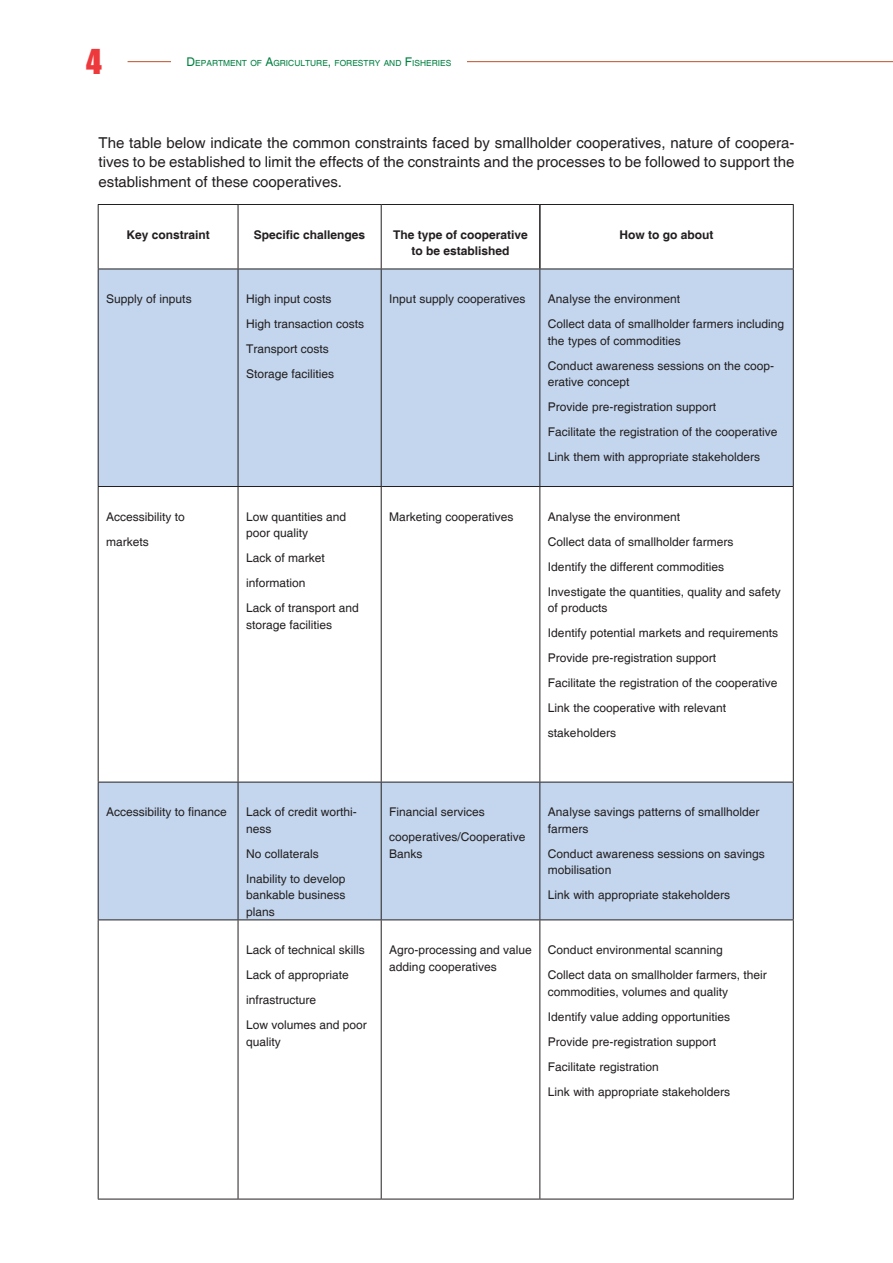
<style>
.page{position:relative;width:893px;height:1263px;background:#fff}
.page>*{position:absolute;margin:0;border:0;box-sizing:border-box;transform-origin:0 0}
.t1{font:31.5px "Impact";color:#ee393c}
.t2{font:15px/19.5px "Helvetica";color:#231f20;text-align:justify}
.body_row{font:12px/16.5px "Helvetica";color:#231f20}
.body_row-2{font:700 12px/16.5px "Helvetica";color:#231f20;text-align:center}
.t3{font:8.4px "Helvetica";color:#007f40}
.s1{font-size:12px}
</style>
<div class="page">
<hr style="left:128px;top:61px;width:765px;height:1px;background:#bd512a">
<div style="left:171px;top:40px;width:295px;height:43px;background:#fff"></div>
<svg style="left:99px;top:270px;width:694px;height:649px;fill:#c3d6ee"></svg>
<hr style="left:238px;top:919px;width:143px;height:1px;background:#231f20">
<hr style="left:238px;top:920px;width:1px;height:279px;background:#231f20">
<hr style="left:238px;top:1199px;width:143px;height:1px;background:#231f20">
<hr style="left:381px;top:919px;width:159px;height:1px;background:#231f20">
<hr style="left:381px;top:920px;width:1px;height:279px;background:#231f20">
<hr style="left:539px;top:920px;width:1px;height:279px;background:#231f20">
<hr style="left:381px;top:1199px;width:159px;height:1px;background:#231f20">
<hr style="left:539px;top:205px;width:2px;height:64px;background:#231f20">
<hr style="left:238px;top:782px;width:143px;height:1px;background:#231f20">
<hr style="left:238px;top:205px;width:1px;height:64px;background:#231f20">
<hr style="left:381px;top:205px;width:1px;height:64px;background:#231f20">
<hr style="left:238px;top:269px;width:1px;height:217px;background:#231f20">
<hr style="left:238px;top:487px;width:1px;height:295px;background:#231f20">
<hr style="left:98px;top:782px;width:140px;height:1px;background:#231f20">
<hr style="left:238px;top:782px;width:1px;height:137px;background:#231f20">
<hr style="left:98px;top:919px;width:140px;height:1px;background:#231f20">
<hr style="left:381px;top:487px;width:1px;height:295px;background:#231f20">
<hr style="left:539px;top:487px;width:1px;height:295px;background:#231f20">
<hr style="left:381px;top:269px;width:1px;height:217px;background:#231f20">
<hr style="left:539px;top:269px;width:1px;height:217px;background:#231f20">
<hr style="left:381px;top:782px;width:159px;height:1px;background:#231f20">
<hr style="left:381px;top:782px;width:1px;height:137px;background:#231f20">
<hr style="left:540px;top:782px;width:254px;height:1px;background:#231f20">
<hr style="left:539px;top:782px;width:1px;height:137px;background:#231f20">
<hr style="left:540px;top:919px;width:254px;height:1px;background:#231f20">
<hr style="left:98px;top:269px;width:140px;height:1px;background:#231f20">
<hr style="left:238px;top:269px;width:143px;height:1px;background:#231f20">
<hr style="left:381px;top:269px;width:159px;height:1px;background:#231f20">
<hr style="left:540px;top:269px;width:254px;height:1px;background:#231f20">
<hr style="left:98px;top:486px;width:140px;height:1px;background:#231f20">
<hr style="left:238px;top:486px;width:143px;height:1px;background:#231f20">
<hr style="left:381px;top:486px;width:159px;height:1px;background:#231f20">
<hr style="left:540px;top:486px;width:254px;height:1px;background:#231f20">
<hr style="left:98px;top:204px;width:140px;height:1px;background:#231f20">
<hr style="left:98px;top:205px;width:1px;height:64px;background:#231f20">
<hr style="left:238px;top:204px;width:143px;height:1px;background:#231f20">
<hr style="left:381px;top:204px;width:159px;height:1px;background:#231f20">
<hr style="left:540px;top:204px;width:254px;height:1px;background:#231f20">
<hr style="left:793px;top:205px;width:1px;height:64px;background:#231f20">
<hr style="left:98px;top:269px;width:1px;height:217px;background:#231f20">
<hr style="left:793px;top:269px;width:1px;height:217px;background:#231f20">
<hr style="left:98px;top:487px;width:1px;height:295px;background:#231f20">
<hr style="left:793px;top:487px;width:1px;height:295px;background:#231f20">
<hr style="left:98px;top:782px;width:1px;height:137px;background:#231f20">
<hr style="left:793px;top:782px;width:1px;height:137px;background:#231f20">
<hr style="left:98px;top:920px;width:1px;height:279px;background:#231f20">
<hr style="left:793px;top:920px;width:1px;height:279px;background:#231f20">
<hr style="left:98px;top:1199px;width:140px;height:1px;background:#231f20">
<hr style="left:540px;top:1199px;width:254px;height:1px;background:#231f20">
<h1 class="t1" style="left:86px;top:37px;width:17px">4</h1>
<p class="t3" style="left:187px;top:58px;width:265px"><span class="s1">D</span>EPARTMENT OF <span class="s1">A</span>GRICULTURE<span class="s1">,</span> FORESTRY AND <span class="s1">F</span>ISHERIES</p>
<p class="t2" style="left:99px;top:133px;width:697px">The table below indicate the common constraints faced by smallholder cooperatives, nature of coopera&shy;tives to be established to limit the effects of the constraints and the processes to be followed to support the establishment of these cooperatives.</p>
<p class="body_row-2" style="left:126px;top:227px;width:85px">Key constraint</p>
<p class="body_row-2" style="left:254px;top:227px;width:113px">Specific challenges</p>
<p class="body_row-2" style="left:393px;top:227px;width:136px">The type of cooperative to be established</p>
<p class="body_row-2" style="left:620px;top:227px;width:95px">How to go about</p>
<p class="body_row" style="left:106px;top:291px;width:87px">Supply of inputs</p>
<p class="body_row" style="left:246px;top:291px;width:87px">High input costs</p>
<p class="body_row" style="left:246px;top:316px;width:120px">High transaction costs</p>
<p class="body_row" style="left:246px;top:341px;width:84px">Transport costs</p>
<p class="body_row" style="left:246px;top:366px;width:90px">Storage facilities</p>
<p class="body_row" style="left:389px;top:291px;width:138px">Input supply cooperatives</p>
<p class="body_row" style="left:548px;top:291px;width:134px">Analyse the environment</p>
<p class="body_row" style="left:548px;top:316px;width:238px">Collect data of smallholder farmers including the types of commodities</p>
<p class="body_row" style="left:548px;top:358px;width:228px">Conduct awareness sessions on the coop&shy;erative concept</p>
<p class="body_row" style="left:548px;top:399px;width:170px">Provide pre-registration support</p>
<p class="body_row" style="left:548px;top:424px;width:231px">Facilitate the registration of the cooperative</p>
<p class="body_row" style="left:548px;top:449px;width:214px">Link them with appropriate stakeholders</p>
<p class="body_row" style="left:106px;top:509px;width:80px">Accessibility to</p>
<p class="body_row" style="left:106px;top:534px;width:44px">markets</p>
<p class="body_row" style="left:246px;top:509px;width:102px">Low quantities and poor quality</p>
<p class="body_row" style="left:246px;top:550px;width:80px">Lack of market</p>
<p class="body_row" style="left:246px;top:575px;width:61px">information</p>
<p class="body_row" style="left:246px;top:600px;width:114px">Lack of transport and storage facilities</p>
<p class="body_row" style="left:389px;top:509px;width:126px">Marketing cooperatives</p>
<p class="body_row" style="left:548px;top:509px;width:134px">Analyse the environment</p>
<p class="body_row" style="left:548px;top:534px;width:187px">Collect data of smallholder farmers</p>
<p class="body_row" style="left:548px;top:559px;width:178px">Identify the different commodities</p>
<p class="body_row" style="left:548px;top:584px;width:234px">Investigate the quantities, quality and safety of products</p>
<p class="body_row" style="left:548px;top:625px;width:232px">Identify potential markets and requirements</p>
<p class="body_row" style="left:548px;top:650px;width:170px">Provide pre-registration support</p>
<p class="body_row" style="left:548px;top:675px;width:231px">Facilitate the registration of the cooperative</p>
<p class="body_row" style="left:548px;top:700px;width:180px">Link the cooperative with relevant</p>
<p class="body_row" style="left:548px;top:725px;width:70px">stakeholders</p>
<p class="body_row" style="left:106px;top:804px;width:122px">Accessibility to finance</p>
<p class="body_row" style="left:246px;top:804px;width:112px">Lack of credit worthi&shy;ness</p>
<p class="body_row" style="left:246px;top:846px;width:74px">No collaterals</p>
<p class="body_row" style="left:246px;top:871px;width:101px;text-align:justify">Inability to develop bankable business plans</p>
<p class="body_row" style="left:246px;top:942px;width:120px">Lack of technical skills</p>
<p class="body_row" style="left:246px;top:967px;width:104px">Lack of appropriate</p>
<p class="body_row" style="left:246px;top:992px;width:72px">infrastructure</p>
<p class="body_row" style="left:246px;top:1017px;width:122px">Low volumes and poor quality</p>
<p class="body_row" style="left:389px;top:804px;width:97px">Financial services</p>
<p class="body_row" style="left:389px;top:829px;width:138px">cooperatives/Cooperative<br>Banks</p>
<p class="body_row" style="left:548px;top:804px;width:213px">Analyse savings patterns of smallholder farmers</p>
<p class="body_row" style="left:548px;top:846px;width:218px">Conduct awareness sessions on savings mobilisation</p>
<p class="body_row" style="left:548px;top:887px;width:184px">Link with appropriate stakeholders</p>
<p class="body_row" style="left:389px;top:942px;width:144px">Agro-processing and value adding cooperatives</p>
<p class="body_row" style="left:548px;top:942px;width:176px">Conduct environmental scanning</p>
<p class="body_row" style="left:548px;top:967px;width:220px">Collect data on smallholder farmers, their commodities, volumes and quality</p>
<p class="body_row" style="left:548px;top:1008px;width:184px">Identify value adding opportunities</p>
<p class="body_row" style="left:548px;top:1033px;width:170px">Provide pre-registration support</p>
<p class="body_row" style="left:548px;top:1058px;width:112px">Facilitate registration</p>
<p class="body_row" style="left:548px;top:1083px;width:184px">Link with appropriate stakeholders</p>
</div>
